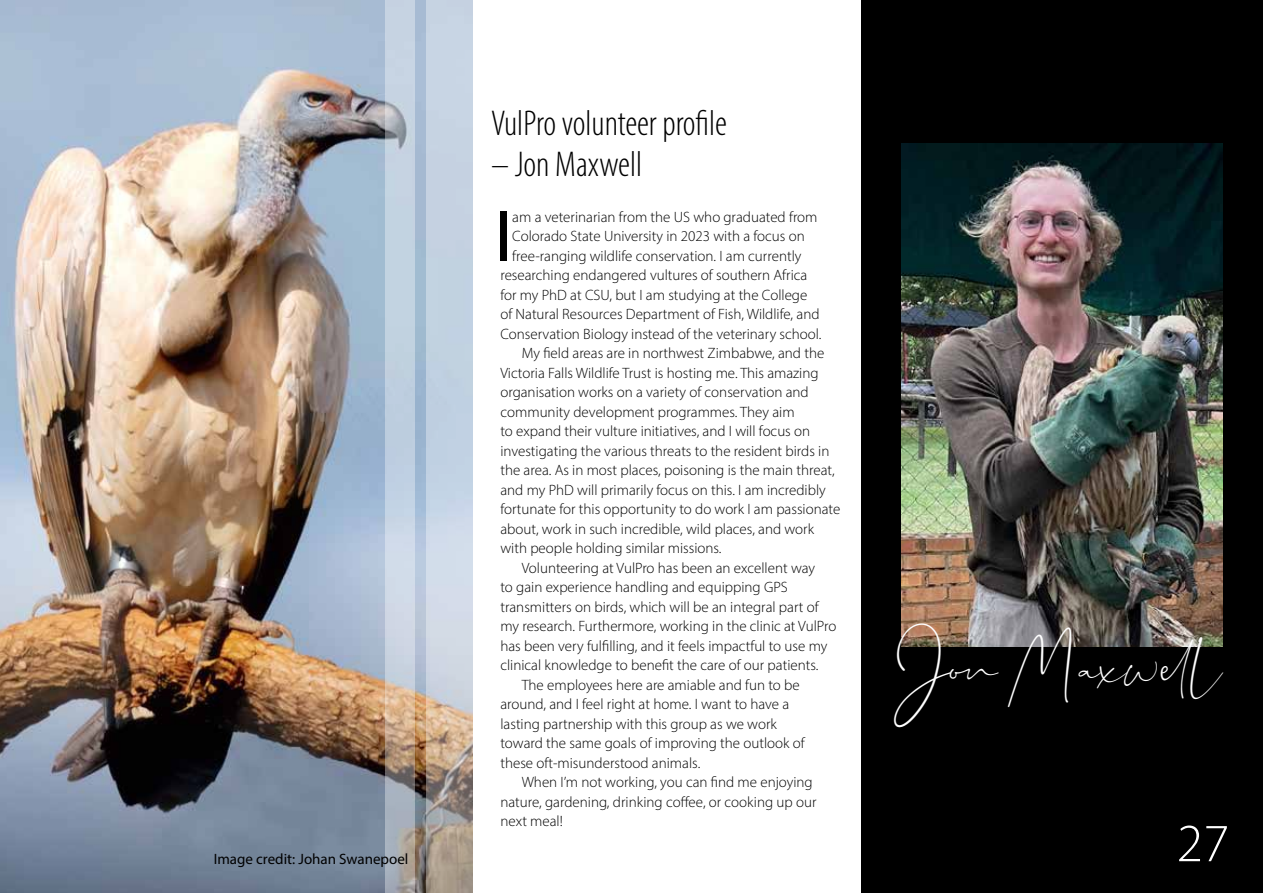
<style>
.page{position:relative;width:1263px;height:893px;background:#fff}
.page>*{position:absolute;margin:0;border:0;box-sizing:border-box;transform-origin:0 0}
.t1{font:72.9px "Myriad Pro";color:#000}
.t2{font:300 54px "Myriad Pro";color:#fff}
.t3{font:300 condensed 36px "Myriad Pro";color:#000}
.t4{font:25.5px "Dalmatins";color:#fff}
.t5{font:300 15px "Myriad Pro";color:#000}
.t6{font:15px "Myriad Pro";color:#000}
</style>
<div class="page">
<div style="left:861px;top:0;width:402px;height:893px;background:#000"></div>
<img style="left:901px;top:144px;width:321px;height:502px">
<img style="left:0;top:0;width:426px;height:893px">
<svg style="left:426px;top:0;width:47px;height:893px;background:#c2c8d0"></svg>
<svg style="left:385px;top:0;width:30px;height:893px;background:#bfc7d0"></svg>
<p class="t6" style="left:214px;top:849px;width:196px">Image credit: Johan Swanepoel</p>
<h3 class="t3" style="left:491px;top:102px;width:237px">VulPro volunteer profile</h3>
<h3 class="t3" style="left:491px;top:143px;width:153px">– Jon Maxwell</h3>
<h1 class="t1" style="left:495px;top:191px;width:19px">I</h1>
<p class="t5" style="left:512px;top:208px;width:307px">am a veterinarian from the US who graduated from</p>
<p class="t5" style="left:512px;top:227px;width:294px">Colorado State University in 2023 with a focus on</p>
<p class="t5" style="left:512px;top:247px;width:291px">free-ranging wildlife conservation. I am currently</p>
<p class="t5" style="left:500px;top:266px;width:308px">researching endangered vultures of southern Africa</p>
<p class="t5" style="left:500px;top:286px;width:308px">for my PhD at CSU, but I am studying at the College</p>
<p class="t5" style="left:500px;top:305px;width:321px">of Natural Resources Department of Fish, Wildlife, and</p>
<p class="t5" style="left:500px;top:325px;width:323px">Conservation Biology instead of the veterinary school.</p>
<p class="t5" style="left:522px;top:344px;width:304px">My field areas are in northwest Zimbabwe, and the</p>
<p class="t5" style="left:500px;top:364px;width:320px">Victoria Falls Wildlife Trust is hosting me. This amazing</p>
<p class="t5" style="left:500px;top:383px;width:310px">organisation works on a variety of conservation and</p>
<p class="t5" style="left:500px;top:403px;width:296px">community development programmes. They aim</p>
<p class="t5" style="left:500px;top:422px;width:311px">to expand their vulture initiatives, and I will focus on</p>
<p class="t5" style="left:500px;top:442px;width:331px">investigating the various threats to the resident birds in</p>
<p class="t5" style="left:500px;top:461px;width:336px">the area. As in most places, poisoning is the main threat,</p>
<p class="t5" style="left:500px;top:481px;width:327px">and my PhD will primarily focus on this. I am incredibly</p>
<p class="t5" style="left:500px;top:500px;width:341px">fortunate for this opportunity to do work I am passionate</p>
<p class="t5" style="left:500px;top:520px;width:315px">about, work in such incredible, wild places, and work</p>
<p class="t5" style="left:500px;top:539px;width:223px">with people holding similar missions.</p>
<p class="t5" style="left:522px;top:559px;width:295px">Volunteering at VulPro has been an excellent way</p>
<p class="t5" style="left:500px;top:578px;width:289px">to gain experience handling and equipping GPS</p>
<p class="t5" style="left:500px;top:598px;width:320px">transmitters on birds, which will be an integral part of</p>
<p class="t5" style="left:500px;top:617px;width:337px">my research. Furthermore, working in the clinic at VulPro</p>
<p class="t5" style="left:500px;top:637px;width:328px">has been very fulfilling, and it feels impactful to use my</p>
<p class="t5" style="left:500px;top:656px;width:320px">clinical knowledge to benefit the care of our patients.</p>
<p class="t5" style="left:522px;top:676px;width:280px">The employees here are amiable and fun to be</p>
<p class="t5" style="left:500px;top:695px;width:290px">around, and I feel right at home. I want to have a</p>
<p class="t5" style="left:500px;top:715px;width:278px">lasting partnership with this group as we work</p>
<p class="t5" style="left:500px;top:734px;width:306px">toward the same goals of improving the outlook of</p>
<p class="t5" style="left:500px;top:754px;width:201px">these oft-misunderstood animals.</p>
<p class="t5" style="left:522px;top:773px;width:293px">When I’m not working, you can find me enjoying</p>
<p class="t5" style="left:500px;top:793px;width:318px">nature, gardening, drinking coffee, or cooking up our</p>
<p class="t5" style="left:500px;top:812px;width:64px">next meal!</p>
<h3 class="t4" style="left:895px;top:655px;width:329px">Jon Maxwell</h3>
<h2 class="t2" style="left:1176px;top:811px;width:54px">27</h2>
</div>
